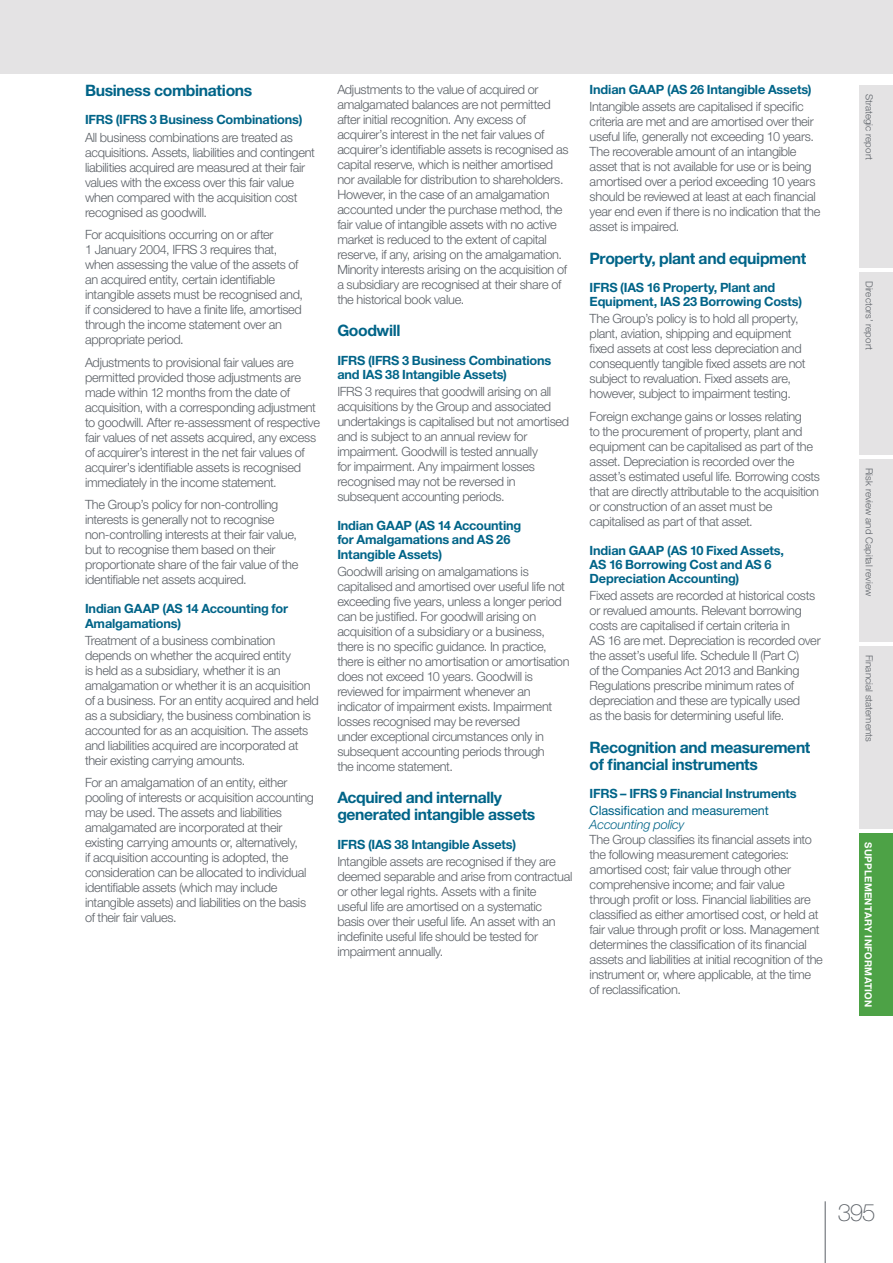
<style>
.page{position:relative;width:893px;height:1263px;background:#fff}
.page>*{position:absolute;margin:0;border:0;box-sizing:border-box;transform-origin:0 0}
.t1{font:100 24px "Helvetica Neue LT Std";color:#5b6066}
.t2{font:700 15.75px/17.2px "Helvetica Neue LT Std";letter-spacing:-.02em;color:#006488}
.t3{font:300 12.75px/15px "Helvetica Neue LT Std";letter-spacing:-.02em;color:#5b6066}
.t4{font:700 12.75px/14.2px "Helvetica Neue LT Std";letter-spacing:-.015em;color:#006488}
.t5{font:12.75px "Helvetica Neue LT Std";letter-spacing:-.01em;color:#006488}
.t6{font:italic 300 12.75px "Helvetica Neue LT Std";letter-spacing:-.01em;color:#006488}
.t7{font:300 9.75px "Helvetica Neue LT Std";letter-spacing:.01em;color:#5b6066}
.t8{font:700 9.75px "Helvetica Neue LT Std";letter-spacing:.035em;color:#fff}
</style>
<div class="page">
<hr style="left:825px;top:1201px;width:1px;height:62px;background:#5b6066">
<div style="left:0;top:0;width:893px;height:561px;background:#e4e3e4"></div>
<div style="left:0;top:74px;width:893px;height:1104px;background:#fff"></div>
<div style="left:859px;top:459px;width:34px;height:183px;background:#e4e3e4"></div>
<div style="left:859px;top:85px;width:34px;height:183px;background:#e4e3e4"></div>
<div style="left:859px;top:833px;width:34px;height:183px;background:#4da246"></div>
<div style="left:859px;top:646px;width:34px;height:183px;background:#e4e3e4"></div>
<div style="left:859px;top:272px;width:34px;height:183px;background:#e4e3e4"></div>
<p class="t2" style="left:85px;top:84px;width:169px">Business combinations</p>
<p class="t4" style="left:85px;top:114px;width:219px">IFRS (IFRS 3 Business Combinations)</p>
<p class="t3" style="left:85px;top:131px;width:232px">All business combinations are treated as acquisitions. Assets, liabilities and contingent liabilities acquired are measured at their fair values with the excess over this fair value when compared with the acquisition cost recognised as goodwill.</p>
<p class="t3" style="left:85px;top:229px;width:220px">For acquisitions occurring on or after<br>1 January 2004, IFRS 3 requires that, when assessing the value of the assets of an acquired entity, certain identifiable intangible assets must be recognised and, if considered to have a finite life, amortised through the income statement over an appropriate period.</p>
<p class="t3" style="left:85px;top:356px;width:236px">Adjustments to provisional fair values are permitted provided those adjustments are made within 12 months from the date of acquisition, with a corresponding adjustment to goodwill. After re-assessment of respective fair values of net assets acquired, any excess of acquirer’s interest in the net fair values of acquirer’s identifiable assets is recognised immediately in the income statement.</p>
<p class="t3" style="left:85px;top:499px;width:215px">The Group’s policy for non-controlling interests is generally not to recognise non-controlling interests at their fair value, but to recognise them based on their proportionate share of the fair value of the identifiable net assets acquired.</p>
<p class="t4" style="left:85px;top:603px;width:205px">Indian GAAP (AS 14 Accounting for<br>Amalgamations)</p>
<p class="t3" style="left:85px;top:634px;width:235px">Treatment of a business combination depends on whether the acquired entity<br>is held as a subsidiary, whether it is an amalgamation or whether it is an acquisition of a business. For an entity acquired and held as a subsidiary, the business combination is accounted for as an acquisition. The assets and liabilities acquired are incorporated at their existing carrying amounts.</p>
<p class="t3" style="left:85px;top:777px;width:230px">For an amalgamation of an entity, either pooling of interests or acquisition accounting may be used. The assets and liabilities amalgamated are incorporated at their existing carrying amounts or, alternatively,<br>if acquisition accounting is adopted, the consideration can be allocated to individual identifiable assets (which may include intangible assets) and liabilities on the basis of their fair values.</p>
<p class="t3" style="left:337px;top:84px;width:233px">Adjustments to the value of acquired or amalgamated balances are not permitted after initial recognition. Any excess of acquirer’s interest in the net fair values of acquirer’s identifiable assets is recognised as capital reserve, which is neither amortised nor available for distribution to shareholders.<br>However, in the case of an amalgamation accounted under the purchase method, the fair value of intangible assets with no active market is reduced to the extent of capital reserve, if any, arising on the amalgamation.<br>Minority interests arising on the acquisition of a subsidiary are recognised at their share of the historical book value.</p>
<p class="t2" style="left:337px;top:324px;width:65px">Goodwill</p>
<p class="t4" style="left:337px;top:354px;width:216px">IFRS (IFRS 3 Business Combinations and IAS 38 Intangible Assets)</p>
<p class="t3" style="left:337px;top:385px;width:233px">IFRS 3 requires that goodwill arising on all acquisitions by the Group and associated undertakings is capitalised but not amortised and is subject to an annual review for impairment. Goodwill is tested annually<br>for impairment. Any impairment losses recognised may not be reversed in subsequent accounting periods.</p>
<p class="t4" style="left:337px;top:520px;width:185px">Indian GAAP (AS 14 Accounting for Amalgamations and AS 26<br>Intangible Assets)</p>
<p class="t3" style="left:337px;top:565px;width:234px">Goodwill arising on amalgamations is capitalised and amortised over useful life not exceeding five years, unless a longer period can be justified. For goodwill arising on acquisition of a subsidiary or a business, there is no specific guidance. In practice, there is either no amortisation or amortisation does not exceed 10 years. Goodwill is reviewed for impairment whenever an indicator of impairment exists. Impairment losses recognised may be reversed<br>under exceptional circumstances only in subsequent accounting periods through<br>the income statement.</p>
<p class="t2" style="left:337px;top:791px;width:200px">Acquired and internally generated intangible assets</p>
<p class="t4" style="left:337px;top:838px;width:180px">IFRS (IAS 38 Intangible Assets)</p>
<p class="t3" style="left:337px;top:855px;width:237px">Intangible assets are recognised if they are deemed separable and arise from contractual or other legal rights. Assets with a finite<br>useful life are amortised on a systematic basis over their useful life. An asset with an indefinite useful life should be tested for impairment annually.</p>
<p class="t4" style="left:590px;top:84px;width:223px">Indian GAAP (AS 26 Intangible Assets)</p>
<p class="t3" style="left:590px;top:101px;width:232px">Intangible assets are capitalised if specific criteria are met and are amortised over their useful life, generally not exceeding 10 years.<br>The recoverable amount of an intangible asset that is not available for use or is being amortised over a period exceeding 10 years should be reviewed at least at each financial year end even if there is no indication that the asset is impaired.</p>
<p class="t2" style="left:590px;top:251px;width:218px">Property, plant and equipment</p>
<p class="t4" style="left:590px;top:282px;width:214px">IFRS (IAS 16 Property, Plant and<br>Equipment, IAS 23 Borrowing Costs)</p>
<p class="t3" style="left:590px;top:313px;width:218px">The Group’s policy is to hold all property, plant, aviation, shipping and equipment fixed assets at cost less depreciation and consequently tangible fixed assets are not subject to revaluation. Fixed assets are, however, subject to impairment testing.</p>
<p class="t3" style="left:590px;top:410px;width:232px">Foreign exchange gains or losses relating<br>to the procurement of property, plant and equipment can be capitalised as part of the asset. Depreciation is recorded over the asset’s estimated useful life. Borrowing costs that are directly attributable to the acquisition or construction of an asset must be capitalised as part of that asset.</p>
<p class="t4" style="left:590px;top:545px;width:196px">Indian GAAP (AS 10 Fixed Assets,<br>AS 16 Borrowing Cost and AS 6<br>Depreciation Accounting)</p>
<p class="t3" style="left:590px;top:590px;width:233px">Fixed assets are recorded at historical costs or revalued amounts. Relevant borrowing costs are capitalised if certain criteria in<br>AS 16 are met. Depreciation is recorded over the asset’s useful life. Schedule II (Part C)<br>of the Companies Act 2013 and Banking Regulations prescribe minimum rates of depreciation and these are typically used<br>as the basis for determining useful life.</p>
<p class="t2" style="left:590px;top:740px;width:222px">Recognition and measurement of financial instruments</p>
<p class="t4" style="left:590px;top:788px;width:209px">IFRS – IFRS 9 Financial Instruments</p>
<p class="t5" style="left:590px;top:805px;width:181px">Classification and measurement</p>
<p class="t6" style="left:590px;top:820px;width:96px">Accounting policy</p>
<p class="t3" style="left:590px;top:833px;width:235px">The Group classifies its financial assets into the following measurement categories: amortised cost; fair value through other comprehensive income; and fair value through profit or loss. Financial liabilities are classified as either amortised cost, or held at fair value through profit or loss. Management determines the classification of its financial assets and liabilities at initial recognition of the instrument or, where applicable, at the time of reclassification.</p>
<p class="t7" style="left:873px;top:94px;width:68px;rotate:90deg">Strategic report</p>
<p class="t7" style="left:873px;top:281px;width:71px;rotate:90deg">Directors’ report</p>
<p class="t7" style="left:873px;top:468px;width:130px;rotate:90deg">Risk review and Capital review</p>
<p class="t7" style="left:873px;top:655px;width:88px;rotate:90deg">Financial statements</p>
<p class="t8" style="left:872px;top:842px;width:167px;rotate:90deg">SUPPLEMENTARY INFORMATION</p>
<h1 class="t1" style="left:838px;top:1203px;width:39px">395</h1>
</div>
